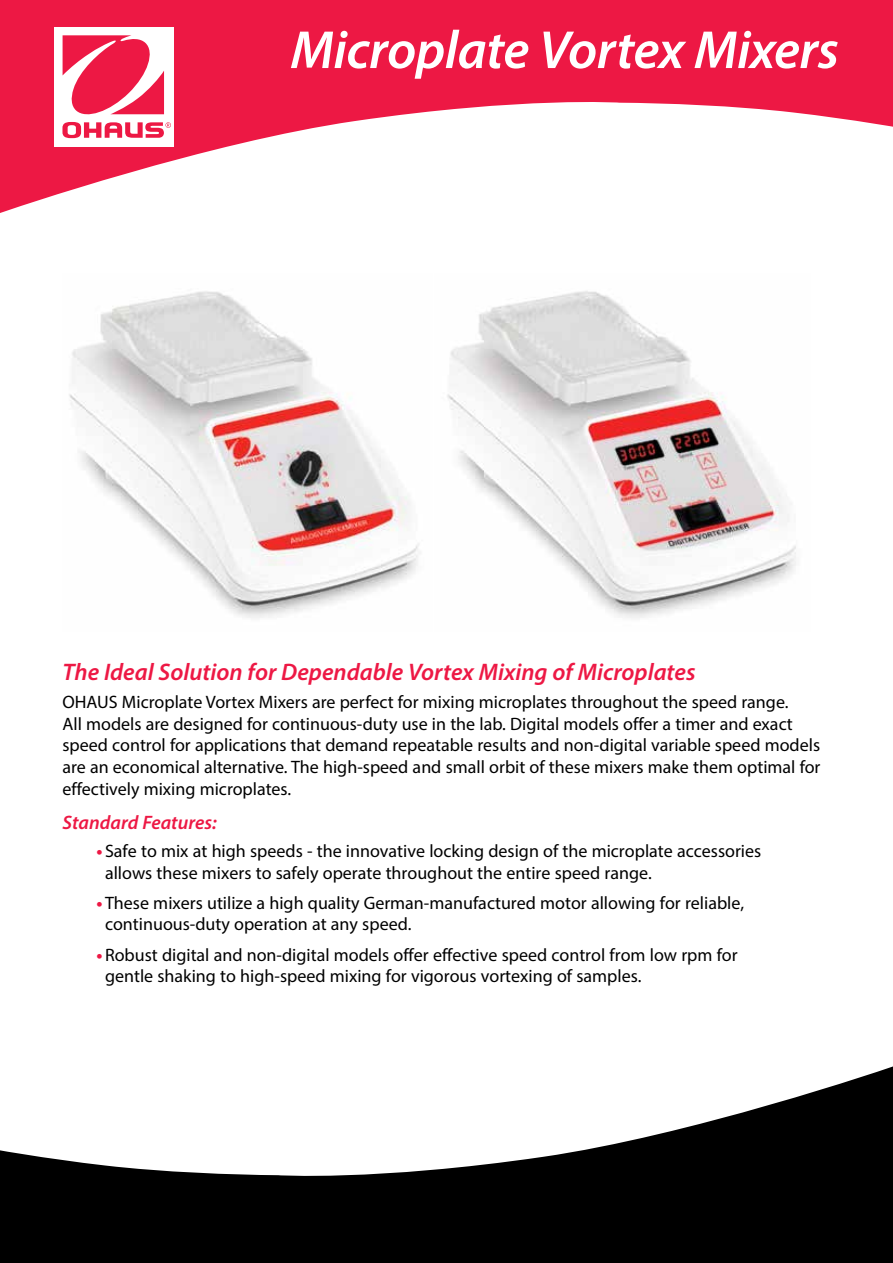
<style>
.page{position:relative;width:893px;height:1263px;background:#fff}
.page>*{position:absolute;margin:0;border:0;box-sizing:border-box;transform-origin:0 0}
.t1{font:italic 600 54px "Myriad Pro";letter-spacing:-.01em;color:#fff}
.t2{font:italic 600 24px "Myriad Pro";color:#ed1844}
.t3{font:italic 600 19.5px "Myriad Pro";color:#ed1844}
.t4{font:18px/21.6px "Myriad Pro";color:#000}
.s1{font-weight:700;color:#ed1844}
</style>
<div class="page">
<svg style="left:0;top:0;width:893px;height:213px;fill:#ed1844"></svg>
<div style="left:54px;top:27px;width:120px;height:119px;background:#fff"></div>
<svg style="left:62px;top:35px;width:109px;height:103px"></svg>
<svg style="left:0;top:1066px;width:893px;height:197px;fill:#000"></svg>
<img style="left:69px;top:291px;width:350px;height:327px">
<img style="left:447px;top:291px;width:349px;height:327px">
<h1 class="t1" style="left:290px;top:16px;width:550px">Microplate Vortex Mixers</h1>
<h2 class="t2" style="left:63px;top:657px;width:634px">The Ideal Solution for Dependable Vortex Mixing of Microplates</h2>
<p class="t4" style="left:63px;top:691px;width:759px">OHAUS Microplate Vortex Mixers are perfect for mixing microplates throughout the speed range.<br>All models are designed for continuous-duty use in the lab. Digital models offer a timer and exact speed control for applications that demand repeatable results and non-digital variable speed models are an economical alternative. The high-speed and small orbit of these mixers make them optimal for effectively mixing microplates.</p>
<p class="t3" style="left:63px;top:810px;width:156px">Standard Features:</p>
<p class="t4" style="left:105px;top:840px;width:658px;text-indent:-8px"><span class="s1">•</span> Safe to mix at high speeds - the innovative locking design of the microplate accessories allows these mixers to safely operate throughout the entire speed range.</p>
<p class="t4" style="left:105px;top:892px;width:641px;text-indent:-8px"><span class="s1">•</span> These mixers utilize a high quality German-manufactured motor allowing for reliable, continuous-duty operation at any speed.</p>
<p class="t4" style="left:105px;top:943px;width:634px;text-indent:-8px"><span class="s1">•</span>Robust digital and non-digital models offer effective speed control from low rpm for gentle shaking to high-speed mixing for vigorous vortexing of samples.</p>
</div>
